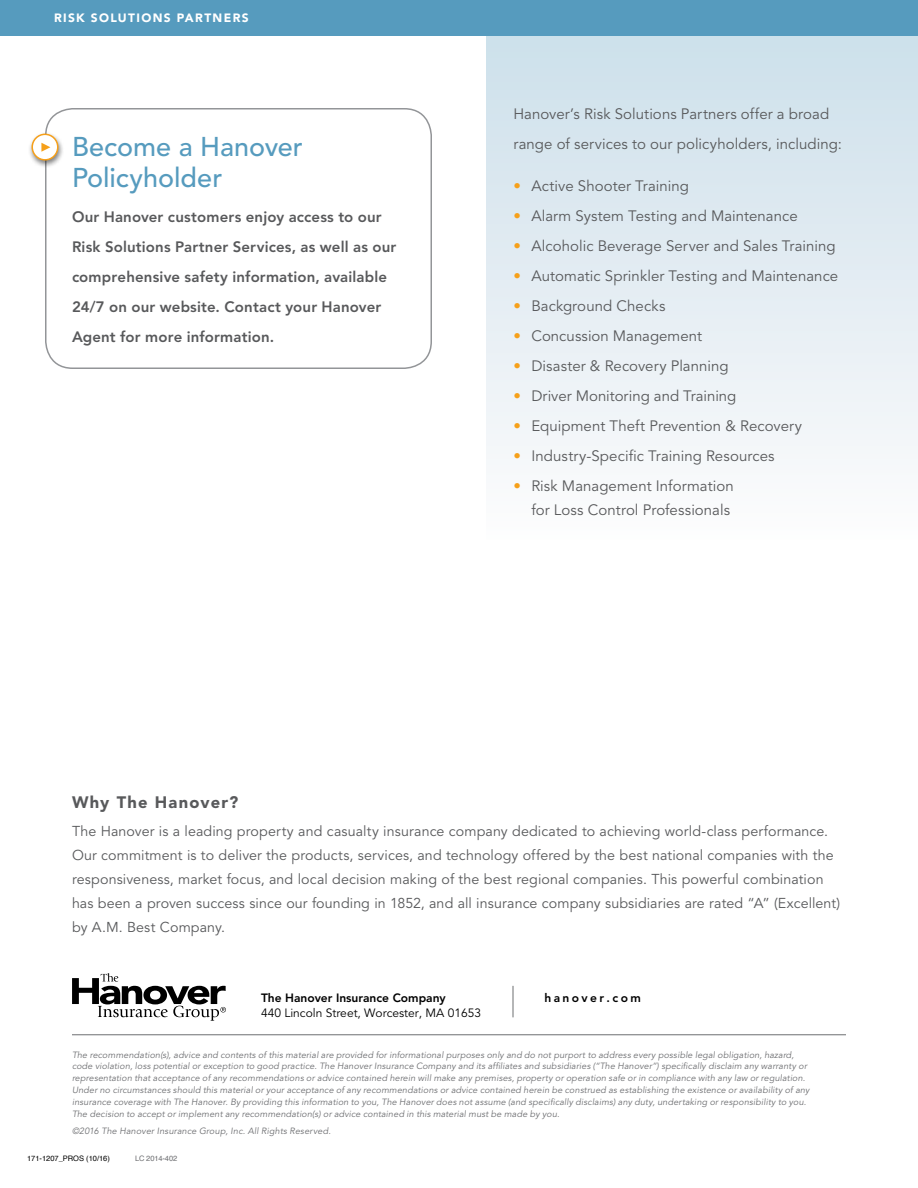
<style>
.page{position:relative;width:918px;height:1188px;background:#fff}
.page>*{position:absolute;margin:0;border:0;box-sizing:border-box;transform-origin:0 0}
.t1{font:500 27px/31.5px "Avenir";color:#569bbe}
.t2{font:900 16.5px "Avenir";letter-spacing:.075em;color:#58595b}
.t3{font:15px/30px "Avenir";letter-spacing:.005em;color:#58595b}
.t4{font:800 15px/30px "Avenir";letter-spacing:.01em;color:#58595b}
.t5{font:14.25px/24px "Avenir";letter-spacing:.01em;color:#58595b}
.t6{font:12px "Avenir";color:#000}
.t7{font:800 12px "Avenir";color:#000}
.t8{font:900 12px "Avenir";letter-spacing:.11em;color:#fff}
.t9{font:800 12px "Avenir";letter-spacing:.2em;color:#000}
.t10{font:italic 9px/12px "Avenir";letter-spacing:.015em;color:#6d6e71}
.t11{font:7.5px "Helvetica";color:#000}
.t12{font:7.5px "Helvetica";letter-spacing:-.015em;color:#6d6e71}
.s1{color:#f6a01a}
</style>
<div class="page">
<div style="left:0;top:0;width:918px;height:36px;background:#569bbe"></div>
<svg style="left:72px;top:973px;width:154px;height:48px"></svg>
<hr style="left:513px;top:986px;width:1px;height:31px;background:#6d6e71">
<hr style="left:72px;top:1034px;width:774px;height:1px;background:#6d6e71">
<div style="left:486px;top:36px;width:432px;height:504px;background:linear-gradient(to bottom,#ccdfea,#fdfcfd)"></div>
<div style="left:45px;top:108px;width:387px;height:261px;border:2px solid #939598;border-radius:27px"></div>
<div style="left:28px;top:132px;width:37px;height:36px;background:#000;opacity:.5"></div>
<div style="left:32px;top:134px;width:26px;height:26px;background:#fff;border-radius:50%"></div>
<div style="left:32px;top:134px;width:26px;height:27px;border:2px solid #f6a01a;border-radius:50%"></div>
<svg style="left:41px;top:143px;width:9px;height:9px"></svg>
<h3 class="t8" style="left:54px;top:11px;width:196px">RISK SOLUTIONS PARTNERS</h3>
<h1 class="t1" style="left:72px;top:131px;width:232px">Become a Hanover<br>Policyholder</h1>
<h3 class="t4" style="left:72px;top:201px;width:326px">Our Hanover customers enjoy access to our Risk Solutions Partner Services, as well as our comprehensive safety information, available 24/7 on our website. Contact your Hanover Agent for more information.</h3>
<h3 class="t3" style="left:513px;top:100px;width:330px">Hanover’s Risk Solutions Partners offer a broad range of services to our policyholders, including:</h3>
<h3 class="t3" style="left:513px;top:172px;width:177px"><span class="s1">•</span> Active Shooter Training</h3>
<h3 class="t3" style="left:513px;top:202px;width:286px"><span class="s1">•</span> Alarm System Testing and Maintenance</h3>
<h3 class="t3" style="left:513px;top:232px;width:324px"><span class="s1">•</span> Alcoholic Beverage Server and Sales Training</h3>
<h3 class="t3" style="left:513px;top:262px;width:326px"><span class="s1">•</span> Automatic Sprinkler Testing and Maintenance</h3>
<h3 class="t3" style="left:513px;top:292px;width:154px"><span class="s1">•</span> Background Checks</h3>
<h3 class="t3" style="left:513px;top:322px;width:190px"><span class="s1">•</span> Concussion Management</h3>
<h3 class="t3" style="left:513px;top:352px;width:217px"><span class="s1">•</span> Disaster &amp; Recovery Planning</h3>
<h3 class="t3" style="left:513px;top:382px;width:225px"><span class="s1">•</span> Driver Monitoring and Training</h3>
<h3 class="t3" style="left:513px;top:412px;width:290px"><span class="s1">•</span> Equipment Theft Prevention &amp; Recovery</h3>
<h3 class="t3" style="left:513px;top:442px;width:263px"><span class="s1">•</span> Industry-Specific Training Resources</h3>
<h3 class="t3" style="left:513px;top:475px;width:222px;line-height:24px;text-align:right"><span class="s1">•</span> Risk Management Information for Loss Control Professionals</h3>
<h2 class="t2" style="left:72px;top:792px;width:168px">Why The Hanover?</h2>
<p class="t5" style="left:72px;top:820px;width:770px">The Hanover is a leading property and casualty insurance company dedicated to achieving world-class performance.<br>Our commitment is to deliver the products, services, and technology offered by the best national companies with the responsiveness, market focus, and local decision making of the best regional companies. This powerful combination has been a proven success since our founding in 1852, and all insurance company subsidiaries are rated “A” (Excellent) by A.M. Best Company.</p>
<h3 class="t7" style="left:261px;top:991px;width:186px">The Hanover Insurance Company</h3>
<h3 class="t6" style="left:261px;top:1006px;width:222px">440 Lincoln Street, Worcester, MA 01653</h3>
<h3 class="t9" style="left:544px;top:991px;width:98px">hanover.com</h3>
<p class="t10" style="left:72px;top:1049px;width:739px">The recommendation(s), advice and contents of this material are provided for informational purposes only and do not purport to address every possible legal obligation, hazard, code violation, loss potential or exception to good practice. The Hanover Insurance Company and its affiliates and subsidiaries (“The Hanover”) specifically disclaim any warranty or representation that acceptance of any recommendations or advice contained herein will make any premises, property or operation safe or in compliance with any law or regulation.<br>Under no circumstances should this material or your acceptance of any recommendations or advice contained herein be construed as establishing the existence or availability of any insurance coverage with The Hanover. By providing this information to you, The Hanover does not assume (and specifically disclaims) any duty, undertaking or responsibility to you.<br>The decision to accept or implement any recommendation(s) or advice contained in this material must be made by you.</p>
<p class="t10" style="left:72px;top:1125px;width:260px">©2016 The Hanover Insurance Group, Inc. All Rights Reserved.</p>
<p class="t11" style="left:27px;top:1153px;width:84px">171-1207_PROS (10/16)</p>
<p class="t12" style="left:135px;top:1153px;width:44px">LC 2014-402</p>
</div>
